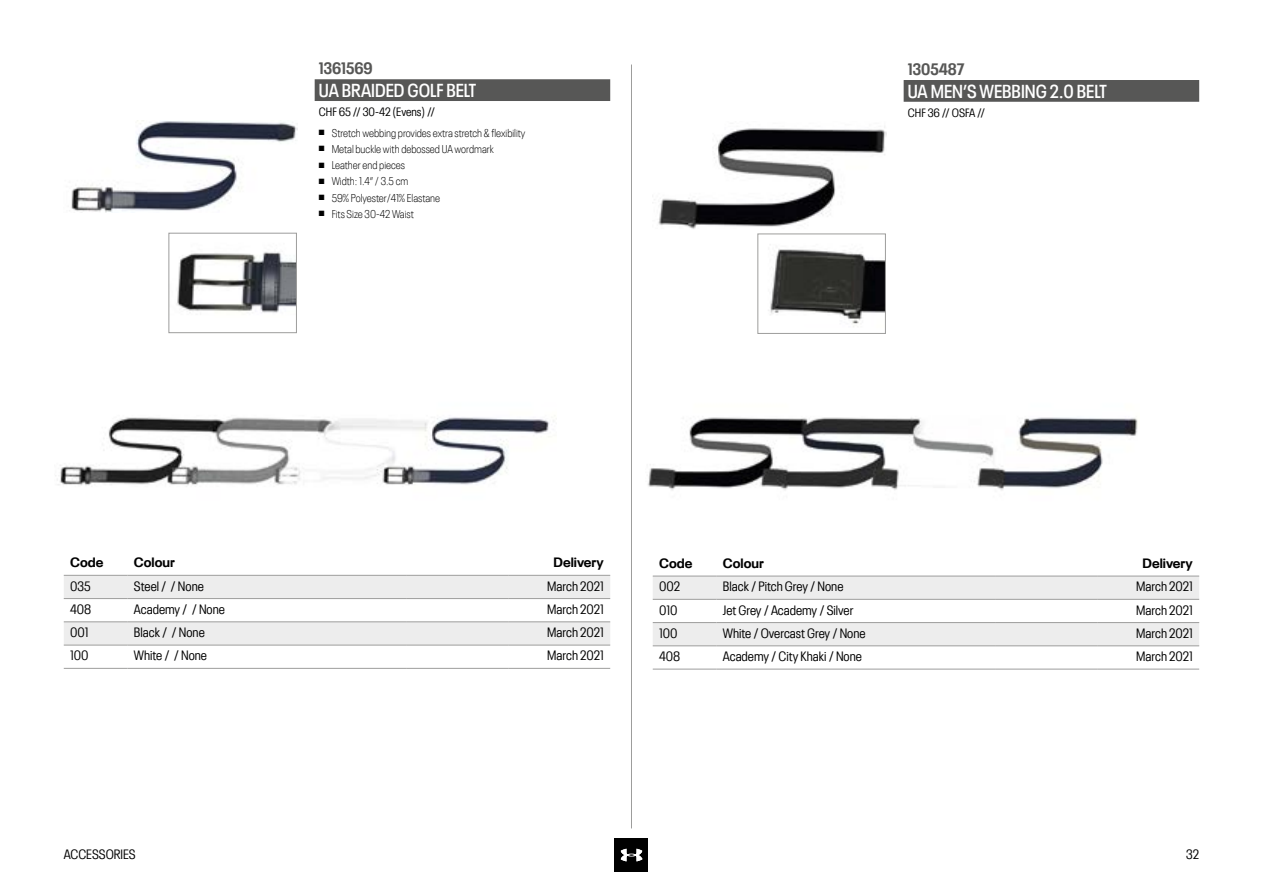
<style>
.page{position:relative;width:1263px;height:893px;background:#fff}
.page>*{position:absolute;margin:0;border:0;box-sizing:border-box;transform-origin:0 0}
.t1{font:600 condensed 18.75px "Neue Plak";color:#fff}
.t2{font:700 condensed 16.5px "Neue Plak";color:#575756}
.t3{font:condensed 13.5px "Neue Plak";color:#000}
.t4{font:700 13.5px "Neue Plak";color:#000}
.t5{font:condensed 12px "Neue Plak";color:#000}
.t6{font:300 condensed 11.25px/16.2px "Neue Plak";color:#000}
</style>
<div class="page">
<div style="left:615px;top:838px;width:33px;height:34px;background:#000"></div>
<svg style="left:621px;top:849px;width:22px;height:12px"></svg>
<svg style="left:653px;top:577px;width:546px;height:69px"></svg>
<hr style="left:653px;top:576px;width:63px;height:1px;background:#9d9d9c">
<hr style="left:716px;top:576px;width:279px;height:1px;background:#9d9d9c">
<hr style="left:995px;top:576px;width:102px;height:1px;background:#9d9d9c">
<hr style="left:1097px;top:576px;width:102px;height:1px;background:#9d9d9c">
<hr style="left:653px;top:599px;width:63px;height:1px;background:#9d9d9c">
<hr style="left:716px;top:599px;width:279px;height:1px;background:#9d9d9c">
<hr style="left:995px;top:599px;width:102px;height:1px;background:#9d9d9c">
<hr style="left:1097px;top:599px;width:102px;height:1px;background:#9d9d9c">
<hr style="left:653px;top:622px;width:63px;height:1px;background:#9d9d9c">
<hr style="left:716px;top:622px;width:279px;height:1px;background:#9d9d9c">
<hr style="left:995px;top:622px;width:102px;height:1px;background:#9d9d9c">
<hr style="left:1097px;top:622px;width:102px;height:1px;background:#9d9d9c">
<hr style="left:653px;top:646px;width:63px;height:1px;background:#9d9d9c">
<hr style="left:716px;top:646px;width:279px;height:1px;background:#9d9d9c">
<hr style="left:995px;top:646px;width:102px;height:1px;background:#9d9d9c">
<hr style="left:1097px;top:646px;width:102px;height:1px;background:#9d9d9c">
<hr style="left:653px;top:669px;width:63px;height:1px;background:#9d9d9c">
<hr style="left:716px;top:669px;width:279px;height:1px;background:#9d9d9c">
<hr style="left:995px;top:669px;width:102px;height:1px;background:#9d9d9c">
<hr style="left:1097px;top:669px;width:102px;height:1px;background:#9d9d9c">
<div style="left:904px;top:80px;width:295px;height:22px;background:#575756"></div>
<hr style="left:631px;top:65px;width:1px;height:763px;background:#9d9d9c">
<img style="left:658px;top:126px;width:228px;height:103px">
<img style="left:768px;top:249px;width:115px;height:78px">
<div style="left:758px;top:234px;width:127px;height:99px;border:1px solid #9d9d9c"></div>
<img style="left:648px;top:417px;width:490px;height:74px">
<svg style="left:64px;top:576px;width:546px;height:69px"></svg>
<hr style="left:64px;top:575px;width:64px;height:1px;background:#9d9d9c">
<hr style="left:128px;top:575px;width:278px;height:1px;background:#9d9d9c">
<hr style="left:406px;top:575px;width:102px;height:1px;background:#9d9d9c">
<hr style="left:508px;top:575px;width:102px;height:1px;background:#9d9d9c">
<hr style="left:64px;top:598px;width:64px;height:1px;background:#9d9d9c">
<hr style="left:128px;top:598px;width:278px;height:1px;background:#9d9d9c">
<hr style="left:406px;top:598px;width:102px;height:1px;background:#9d9d9c">
<hr style="left:508px;top:598px;width:102px;height:1px;background:#9d9d9c">
<hr style="left:64px;top:622px;width:64px;height:1px;background:#9d9d9c">
<hr style="left:128px;top:622px;width:278px;height:1px;background:#9d9d9c">
<hr style="left:406px;top:622px;width:102px;height:1px;background:#9d9d9c">
<hr style="left:508px;top:622px;width:102px;height:1px;background:#9d9d9c">
<hr style="left:64px;top:645px;width:64px;height:1px;background:#9d9d9c">
<hr style="left:128px;top:645px;width:278px;height:1px;background:#9d9d9c">
<hr style="left:406px;top:645px;width:102px;height:1px;background:#9d9d9c">
<hr style="left:508px;top:645px;width:102px;height:1px;background:#9d9d9c">
<hr style="left:64px;top:668px;width:64px;height:1px;background:#9d9d9c">
<hr style="left:128px;top:668px;width:278px;height:1px;background:#9d9d9c">
<hr style="left:406px;top:668px;width:102px;height:1px;background:#9d9d9c">
<hr style="left:508px;top:668px;width:102px;height:1px;background:#9d9d9c">
<div style="left:315px;top:79px;width:295px;height:22px;background:#575756"></div>
<img style="left:71px;top:120px;width:227px;height:93px">
<img style="left:177px;top:252px;width:117px;height:61px">
<div style="left:169px;top:233px;width:127px;height:100px;border:1px solid #9d9d9c"></div>
<img style="left:55px;top:415px;width:500px;height:71px">
<p class="t2" style="left:319px;top:56px;width:55px">1361569</p>
<h1 class="t1" style="left:319px;top:76px;width:159px">UA BRAIDED GOLF BELT</h1>
<p class="t5" style="left:319px;top:103px;width:118px">CHF 65 // 30-42 (Evens) //</p>
<p class="t6" style="left:332px;top:124px;width:195px">Stretch webbing provides extra stretch &amp; flexibility<br>Metal buckle with debossed UA wordmark<br>Leather end pieces<br>Width: 1.4” / 3.5 cm<br>59% Polyester/41% Elastane<br>Fits Size 30-42 Waist</p>
<p class="t2" style="left:908px;top:57px;width:58px">1305487</p>
<h1 class="t1" style="left:908px;top:77px;width:200px">UA MEN’S WEBBING 2.0 BELT</h1>
<p class="t5" style="left:908px;top:104px;width:79px">CHF 36 // OSFA //</p>
<p class="t4" style="left:70px;top:552px;width:35px">Code</p>
<p class="t4" style="left:134px;top:552px;width:43px">Colour</p>
<p class="t4" style="left:553px;top:552px;width:52px">Delivery</p>
<p class="t3" style="left:70px;top:576px;width:22px">035</p>
<p class="t3" style="left:134px;top:576px;width:71px">Steel / / None</p>
<p class="t3" style="left:547px;top:576px;width:58px">March 2021</p>
<p class="t3" style="left:70px;top:599px;width:23px">408</p>
<p class="t3" style="left:134px;top:599px;width:93px">Academy / / None</p>
<p class="t3" style="left:547px;top:599px;width:58px">March 2021</p>
<p class="t3" style="left:70px;top:622px;width:20px">001</p>
<p class="t3" style="left:134px;top:622px;width:72px">Black / / None</p>
<p class="t3" style="left:547px;top:622px;width:58px">March 2021</p>
<p class="t3" style="left:70px;top:646px;width:20px">100</p>
<p class="t3" style="left:134px;top:646px;width:75px">White / / None</p>
<p class="t3" style="left:547px;top:646px;width:58px">March 2021</p>
<p class="t4" style="left:659px;top:553px;width:35px">Code</p>
<p class="t4" style="left:723px;top:553px;width:43px">Colour</p>
<p class="t4" style="left:1142px;top:553px;width:52px">Delivery</p>
<p class="t3" style="left:659px;top:577px;width:23px">002</p>
<p class="t3" style="left:723px;top:577px;width:122px">Black / Pitch Grey / None</p>
<p class="t3" style="left:1136px;top:577px;width:58px">March 2021</p>
<p class="t3" style="left:659px;top:600px;width:20px">010</p>
<p class="t3" style="left:723px;top:600px;width:132px">Jet Grey / Academy / Silver</p>
<p class="t3" style="left:1136px;top:600px;width:58px">March 2021</p>
<p class="t3" style="left:659px;top:623px;width:20px">100</p>
<p class="t3" style="left:723px;top:623px;width:144px">White / Overcast Grey / None</p>
<p class="t3" style="left:1136px;top:623px;width:58px">March 2021</p>
<p class="t3" style="left:659px;top:647px;width:23px">408</p>
<p class="t3" style="left:723px;top:647px;width:141px">Academy / City Khaki / None</p>
<p class="t3" style="left:1136px;top:647px;width:58px">March 2021</p>
<p class="t3" style="left:64px;top:845px;width:73px">ACCESSORIES</p>
<p class="t3" style="left:1186px;top:845px;width:14px">32</p>
</div>
